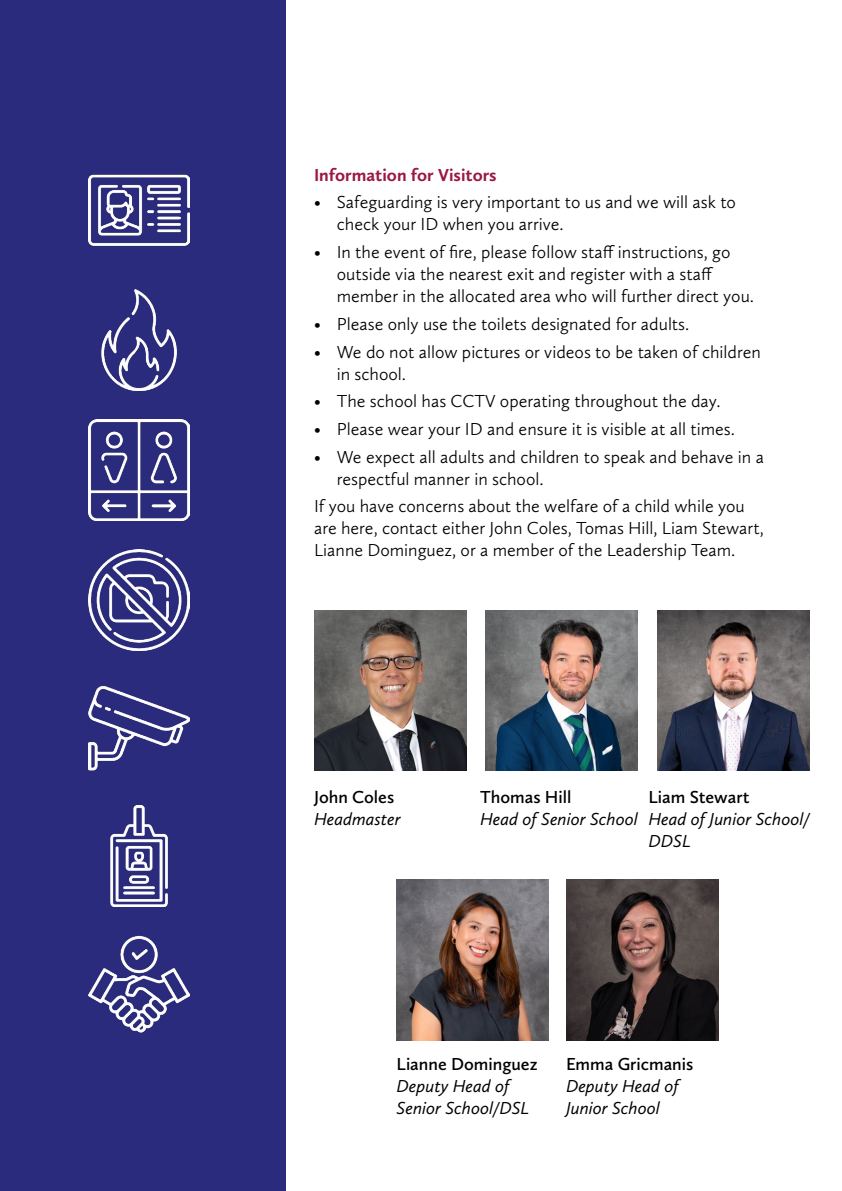
<style>
.page{position:relative;width:842px;height:1191px;background:#fff}
.page>*{position:absolute;margin:0;border:0;box-sizing:border-box;transform-origin:0 0}
.t1{font:300 18px/22px "Calluna Sans";color:#000}
.t2{font:italic 18px/22px "Calluna Sans";color:#000}
.t3{font:600 18px "Calluna Sans";color:#000}
.t4{font:700 18px "Calluna Sans";color:#9b1844}
</style>
<div class="page">
<div style="left:0;top:0;width:286px;height:1191px;background:#2a2b7c"></div>
<img style="left:89px;top:686px;width:101px;height:85px">
<img style="left:89px;top:549px;width:101px;height:101px">
<img style="left:89px;top:419px;width:101px;height:101px">
<img style="left:89px;top:935px;width:101px;height:98px">
<img style="left:101px;top:289px;width:76px;height:101px">
<img style="left:110px;top:805px;width:58px;height:101px">
<img style="left:89px;top:174px;width:101px;height:72px">
<img style="left:314px;top:611px;width:152px;height:159px">
<img style="left:486px;top:611px;width:152px;height:159px">
<img style="left:657px;top:611px;width:152px;height:159px">
<img style="left:397px;top:879px;width:152px;height:161px">
<img style="left:566px;top:879px;width:152px;height:161px">
<p class="t4" style="left:314px;top:164px;width:184px">Information for Visitors</p>
<p class="t1" style="left:337px;top:191px;width:401px;text-indent:-23px">• Safeguarding is very important to us and we will ask to check your ID when you arrive.</p>
<p class="t1" style="left:337px;top:241px;width:419px;text-indent:-23px">• In the event of fire, please follow staff instructions, go outside via the nearest exit and register with a staff member in the allocated area who will further direct you.</p>
<p class="t1" style="left:314px;top:312px;width:377px">• Please only use the toilets designated for adults.</p>
<p class="t1" style="left:337px;top:340px;width:426px;text-indent:-23px">• We do not allow pictures or videos to be taken of children in school.</p>
<p class="t1" style="left:314px;top:390px;width:408px">• The school has CCTV operating throughout the day.</p>
<p class="t1" style="left:314px;top:417px;width:422px">• Please wear your ID and ensure it is visible at all times.</p>
<p class="t1" style="left:337px;top:445px;width:429px;text-indent:-23px">• We expect all adults and children to speak and behave in a respectful manner in school.</p>
<p class="t1" style="left:314px;top:495px;width:451px">If you have concerns about the welfare of a child while you are here, contact either John Coles, Tomas Hill, Liam Stewart,<br>Lianne Dominguez, or a member of the Leadership Team.</p>
<p class="t3" style="left:314px;top:786px;width:82px">John Coles</p>
<p class="t2" style="left:314px;top:808px;width:88px">Headmaster</p>
<p class="t3" style="left:480px;top:786px;width:93px">Thomas Hill</p>
<p class="t2" style="left:480px;top:808px;width:159px">Head of Senior School</p>
<p class="t3" style="left:648px;top:786px;width:103px">Liam Stewart</p>
<p class="t2" style="left:648px;top:808px;width:163px">Head of Junior School/<br>DDSL</p>
<p class="t3" style="left:397px;top:1052px;width:143px">Lianne Dominguez</p>
<p class="t2" style="left:397px;top:1074px;width:134px">Deputy Head of<br>Senior School/DSL</p>
<p class="t3" style="left:566px;top:1052px;width:129px">Emma Gricmanis</p>
<p class="t2" style="left:566px;top:1074px;width:114px">Deputy Head of<br>Junior School</p>
</div>
